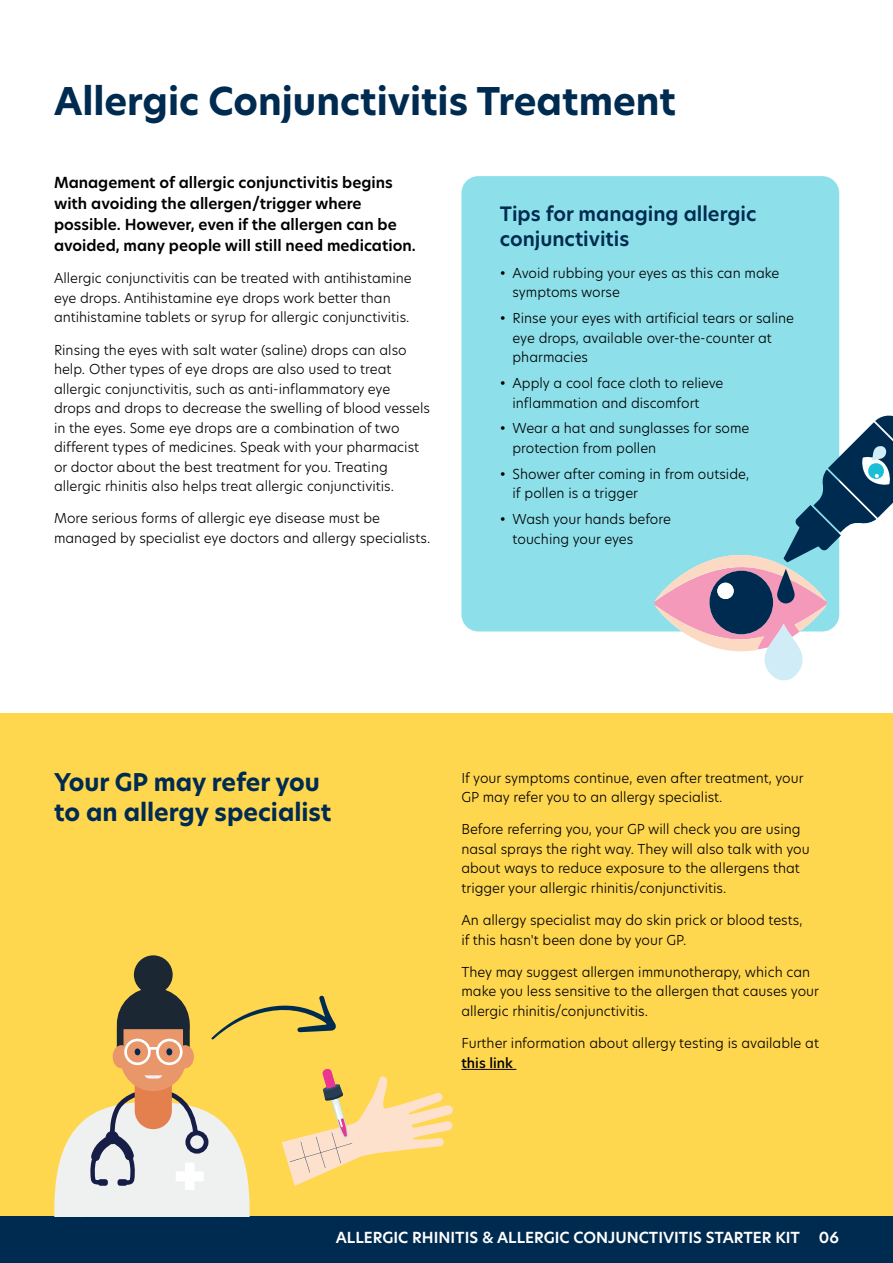
<style>
.page{position:relative;width:893px;height:1263px;background:#fff}
.page>*{position:absolute;margin:0;border:0;box-sizing:border-box;transform-origin:0 0}
.t1{font:700 37.5px "New Hero";color:#002b51}
.t2{font:700 24px/30px "New Hero";color:#002b51}
.t3{font:600 19.5px/24px "New Hero";color:#002b51}
.t4{font:600 15px/21px "New Hero";color:#000}
.t5{font:600 15px "New Hero";color:#fff}
.t6{font:300 13.5px/19.5px "New Hero";color:#000}
.t7{font:500 13.5px "New Hero";color:#000}
</style>
<div class="page">
<div style="left:0;top:713px;width:893px;height:509px;background:#ffd74f"></div>
<div style="left:0;top:1216px;width:893px;height:47px;background:#002b51"></div>
<div style="left:461px;top:176px;width:378px;height:455px;background:#8ddfea;border-radius:17px"></div>
<hr style="left:461px;top:1069px;width:55px;height:1px;background:#000">
<div style="left:134px;top:955px;width:39px;height:39px;background:#1b2833;border-radius:50%"></div>
<div style="left:120px;top:996px;width:66px;height:95px;background:#e9966a;border-radius:33px"></div>
<div style="left:113px;top:1045px;width:17px;height:23px;background:#e9966a;border-radius:50%"></div>
<div style="left:176px;top:1045px;width:18px;height:23px;background:#e9966a;border-radius:50%"></div>
<svg style="left:54px;top:1073px;width:196px;height:143px"></svg>
<svg style="left:117px;top:988px;width:73px;height:77px"></svg>
<div style="left:166px;top:1048px;width:6px;height:7px;background:#002b51;border-radius:50%"></div>
<svg style="left:654px;top:414px;width:239px;height:267px"></svg>
<svg style="left:282px;top:1069px;width:171px;height:117px"></svg>
<svg style="left:211px;top:995px;width:125px;height:44px"></svg>
<h1 class="t1" style="left:54px;top:76px;width:624px">Allergic Conjunctivitis Treatment</h1>
<p class="t4" style="left:54px;top:172px;width:363px">Management of allergic conjunctivitis begins with avoiding the allergen/trigger where possible. However, even if the allergen can be avoided, many people will still need medication.</p>
<p class="t6" style="left:54px;top:268px;width:359px">Allergic conjunctivitis can be treated with antihistamine eye drops. Antihistamine eye drops work better than antihistamine tablets or syrup for allergic conjunctivitis.</p>
<p class="t6" style="left:54px;top:340px;width:378px">Rinsing the eyes with salt water (saline) drops can also help. Other types of eye drops are also used to treat allergic conjunctivitis, such as anti-inflammatory eye drops and drops to decrease the swelling of blood vessels in the eyes. Some eye drops are a combination of two different types of medicines. Speak with your pharmacist or doctor about the best treatment for you. Treating allergic rhinitis also helps treat allergic conjunctivitis.</p>
<p class="t6" style="left:54px;top:508px;width:378px">More serious forms of allergic eye disease must be managed by specialist eye doctors and allergy specialists.</p>
<h3 class="t3" style="left:500px;top:202px;width:258px">Tips for managing allergic conjunctivitis</h3>
<p class="t6" style="left:512px;top:263px;width:268px;text-indent:-13px">• Avoid rubbing your eyes as this can make symptoms worse</p>
<p class="t6" style="left:512px;top:308px;width:283px;text-indent:-13px">• Rinse your eyes with artificial tears or saline eye drops, available over-the-counter at pharmacies</p>
<p class="t6" style="left:512px;top:373px;width:213px;text-indent:-13px">• Apply a cool face cloth to relieve inflammation and discomfort</p>
<p class="t6" style="left:512px;top:418px;width:238px;text-indent:-13px">• Wear a hat and sunglasses for some protection from pollen</p>
<p class="t6" style="left:512px;top:464px;width:238px;text-indent:-13px">• Shower after coming in from outside, if pollen is a trigger</p>
<p class="t6" style="left:512px;top:509px;width:160px;text-indent:-13px">• Wash your hands before touching your eyes</p>
<h2 class="t2" style="left:54px;top:767px;width:279px">Your GP may refer you to an allergy specialist</h2>
<p class="t6" style="left:461px;top:768px;width:344px">If your symptoms continue, even after treatment, your<br>GP may refer you to an allergy specialist.</p>
<p class="t6" style="left:461px;top:819px;width:350px">Before referring you, your GP will check you are using nasal sprays the right way. They will also talk with you about ways to reduce exposure to the allergens that trigger your allergic rhinitis/conjunctivitis.</p>
<p class="t6" style="left:461px;top:910px;width:343px">An allergy specialist may do skin prick or blood tests, if this hasn't been done by your GP.</p>
<p class="t6" style="left:461px;top:962px;width:359px">They may suggest allergen immunotherapy, which can make you less sensitive to the allergen that causes your allergic rhinitis/conjunctivitis.</p>
<p class="t6" style="left:461px;top:1033px;width:359px">Further information about allergy testing is available at</p>
<p class="t7" style="left:461px;top:1053px;width:53px">this link</p>
<p class="t5" style="left:336px;top:1227px;width:466px">ALLERGIC RHINITIS &amp; ALLERGIC CONJUNCTIVITIS STARTER KIT</p>
<p class="t5" style="left:819px;top:1227px;width:22px">06</p>
</div>
